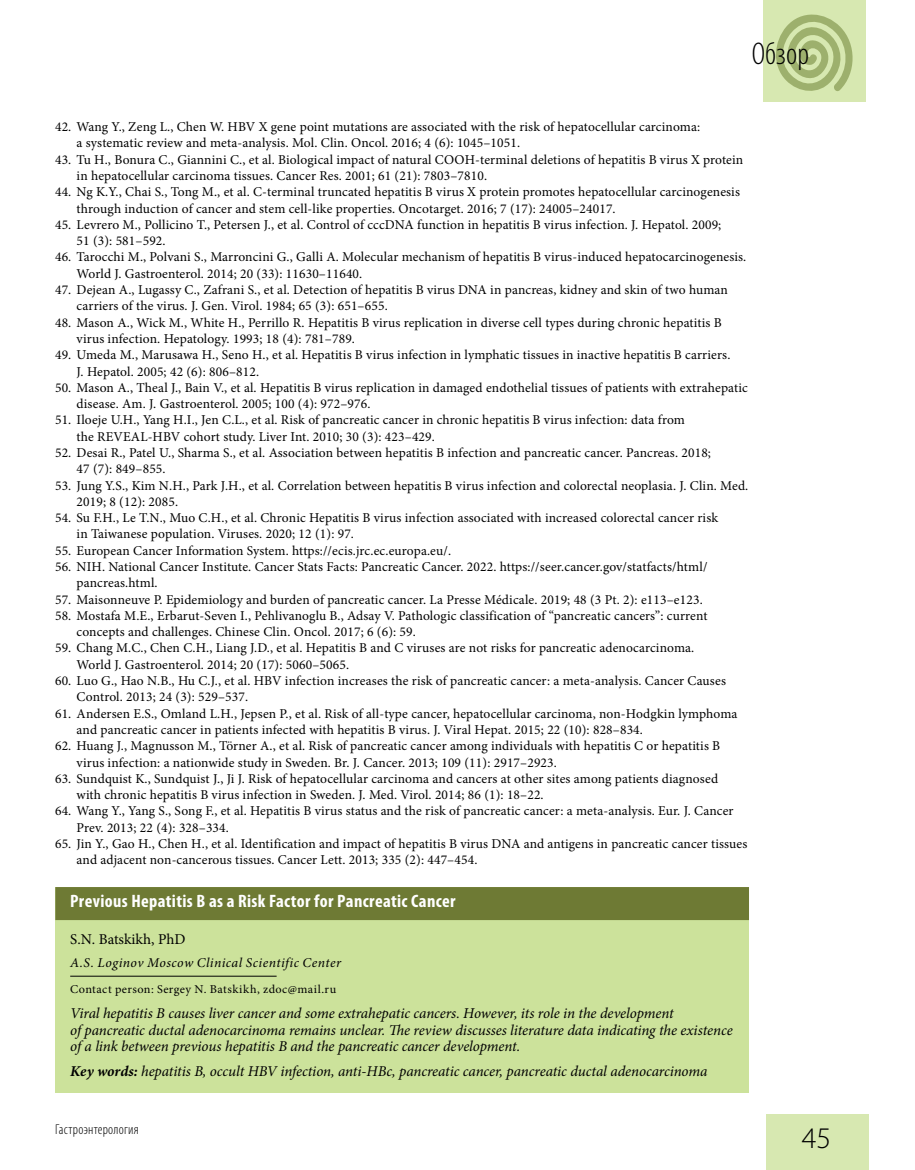
<style>
.page{position:relative;width:915px;height:1170px;background:#fff}
.page>*{position:absolute;margin:0;border:0;box-sizing:border-box;transform-origin:0 0}
.t1{font:300 condensed 31.5px "Myriad Pro";letter-spacing:.005em;color:#000}
.t2{font:300 30px "Myriad Pro";color:#000}
.t3{font:700 condensed 18px "Myriad Pro";letter-spacing:.02em;color:#fff}
.t4{font:italic 15px/16.5px "Minion Pro";letter-spacing:-.005em;color:#000}
.t5{font:15px "Minion Pro";color:#000}
.t6{font:300 condensed 14.25px "Myriad Pro";letter-spacing:.015em;color:#000}
.t7{font:13.5px/16.4px "Minion Pro";letter-spacing:.01em;color:#000}
.t8{font:italic 13.5px "Minion Pro";letter-spacing:.03em;color:#000}
.t9{font:12px "Minion Pro";letter-spacing:.035em;color:#000}
.s1{font-weight:700}
</style>
<div class="page">
<div style="left:765px;top:1113px;width:102px;height:56px;background:#d7e8b1"></div>
<div style="left:763px;top:0;width:102px;height:102px;background:#d7e8b1"></div>
<svg style="left:776px;top:14px;width:77px;height:77px"></svg>
<div style="left:55px;top:887px;width:693px;height:204px;background:#cce29b"></div>
<div style="left:55px;top:887px;width:693px;height:33px;background:#6e7a34"></div>
<hr style="left:70px;top:975px;width:206px;height:1px;background:#000">
<h1 class="t1" style="left:751px;top:35px;width:59px">Обзор</h1>
<p class="t7" style="left:77px;top:119px;width:625px;text-indent:-21px">42. Wang Y., Zeng L., Chen W. HBV X gene point mutations are associated with the risk of hepatocellular carcinoma: a systematic review and meta-analysis. Mol. Clin. Oncol. 2016; 4 (6): 1045–1051.</p>
<p class="t7" style="left:77px;top:151px;width:668px;text-indent:-21px">43. Tu H., Bonura C., Giannini C., et al. Biological impact of natural COOH-terminal deletions of hepatitis B virus X protein in hepatocellular carcinoma tissues. Cancer Res. 2001; 61 (21): 7803–7810.</p>
<p class="t7" style="left:77px;top:184px;width:664px;text-indent:-21px">44. Ng K.Y., Chai S., Tong M., et al. C-terminal truncated hepatitis B virus X protein promotes hepatocellular carcinogenesis through induction of cancer and stem cell-like properties. Oncotarget. 2016; 7 (17): 24005–24017.</p>
<p class="t7" style="left:77px;top:216px;width:646px;text-indent:-21px">45. Levrero M., Pollicino T., Petersen J., et al. Control of cccDNA function in hepatitis B virus infection. J. Hepatol. 2009;<br>51 (3): 581–592.</p>
<p class="t7" style="left:77px;top:249px;width:671px;text-indent:-21px">46. Tarocchi M., Polvani S., Marroncini G., Galli A. Molecular mechanism of hepatitis B virus-induced hepatocarcinogenesis.<br>World J. Gastroenterol. 2014; 20 (33): 11630–11640.</p>
<p class="t7" style="left:77px;top:281px;width:652px;text-indent:-21px">47. Dejean A., Lugassy C., Zafrani S., et al. Detection of hepatitis B virus DNA in pancreas, kidney and skin of two human carriers of the virus. J. Gen. Virol. 1984; 65 (3): 651–655.</p>
<p class="t7" style="left:77px;top:314px;width:646px;text-indent:-21px">48. Mason A., Wick M., White H., Perrillo R. Hepatitis B virus replication in diverse cell types during chronic hepatitis B virus infection. Hepatology. 1993; 18 (4): 781–789.</p>
<p class="t7" style="left:77px;top:347px;width:655px;text-indent:-21px">49. Umeda M., Marusawa H., Seno H., et al. Hepatitis B virus infection in lymphatic tissues in inactive hepatitis B carriers.<br>J. Hepatol. 2005; 42 (6): 806–812.</p>
<p class="t7" style="left:77px;top:379px;width:672px;text-indent:-21px">50. Mason A., Theal J., Bain V., et al. Hepatitis B virus replication in damaged endothelial tissues of patients with extrahepatic disease. Am. J. Gastroenterol. 2005; 100 (4): 972–976.</p>
<p class="t7" style="left:77px;top:412px;width:609px;text-indent:-21px">51. Iloeje U.H., Yang H.I., Jen C.L., et al. Risk of pancreatic cancer in chronic hepatitis B virus infection: data from the REVEAL-HBV cohort study. Liver Int. 2010; 30 (3): 423–429.</p>
<p class="t7" style="left:77px;top:444px;width:635px;text-indent:-21px">52. Desai R., Patel U., Sharma S., et al. Association between hepatitis B infection and pancreatic cancer. Pancreas. 2018;<br>47 (7): 849–855.</p>
<p class="t7" style="left:77px;top:477px;width:673px;text-indent:-21px">53. Jung Y.S., Kim N.H., Park J.H., et al. Correlation between hepatitis B virus infection and colorectal neoplasia. J. Clin. Med.<br>2019; 8 (12): 2085.</p>
<p class="t7" style="left:77px;top:509px;width:642px;text-indent:-21px">54. Su F.H., Le T.N., Muo C.H., et al. Chronic Hepatitis B virus infection associated with increased colorectal cancer risk in Taiwanese population. Viruses. 2020; 12 (1): 97.</p>
<p class="t7" style="left:55px;top:542px;width:397px">55. European Cancer Information System. https://ecis.jrc.ec.europa.eu/.</p>
<p class="t7" style="left:77px;top:558px;width:632px;text-indent:-21px">56. NIH. National Cancer Institute. Cancer Stats Facts: Pancreatic Cancer. 2022. https://seer.cancer.gov/statfacts/html/ pancreas.html.</p>
<p class="t7" style="left:55px;top:591px;width:648px">57. Maisonneuve P. Epidemiology and burden of pancreatic cancer. La Presse Médicale. 2019; 48 (3 Pt. 2): e113–e123.</p>
<p class="t7" style="left:77px;top:607px;width:632px;text-indent:-21px">58. Mostafa M.E., Erbarut-Seven I., Pehlivanoglu B., Adsay V. Pathologic classification of “pancreatic cancers”: current concepts and challenges. Chinese Clin. Oncol. 2017; 6 (6): 59.</p>
<p class="t7" style="left:77px;top:640px;width:619px;text-indent:-21px">59. Chang M.C., Chen C.H., Liang J.D., et al. Hepatitis B and C viruses are not risks for pancreatic adenocarcinoma.<br>World J. Gastroenterol. 2014; 20 (17): 5060–5065.</p>
<p class="t7" style="left:77px;top:672px;width:650px;text-indent:-21px">60. Luo G., Hao N.B., Hu C.J., et al. HBV infection increases the risk of pancreatic cancer: a meta-analysis. Cancer Causes<br>Control. 2013; 24 (3): 529–537.</p>
<p class="t7" style="left:77px;top:705px;width:662px;text-indent:-21px">61. Andersen E.S., Omland L.H., Jepsen P., et al. Risk of all-type cancer, hepatocellular carcinoma, non-Hodgkin lymphoma and pancreatic cancer in patients infected with hepatitis B virus. J. Viral Hepat. 2015; 22 (10): 828–834.</p>
<p class="t7" style="left:77px;top:737px;width:645px;text-indent:-21px">62. Huang J., Magnusson M., Törner A., et al. Risk of pancreatic cancer among individuals with hepatitis C or hepatitis B virus infection: a nationwide study in Sweden. Br. J. Cancer. 2013; 109 (11): 2917–2923.</p>
<p class="t7" style="left:77px;top:770px;width:643px;text-indent:-21px">63. Sundquist K., Sundquist J., Ji J. Risk of hepatocellular carcinoma and cancers at other sites among patients diagnosed with chronic hepatitis B virus infection in Sweden. J. Med. Virol. 2014; 86 (1): 18–22.</p>
<p class="t7" style="left:77px;top:802px;width:658px;text-indent:-21px">64. Wang Y., Yang S., Song F., et al. Hepatitis B virus status and the risk of pancreatic cancer: a meta-analysis. Eur. J. Cancer<br>Prev. 2013; 22 (4): 328–334.</p>
<p class="t7" style="left:77px;top:835px;width:672px;text-indent:-21px">65. Jin Y., Gao H., Chen H., et al. Identification and impact of hepatitis B virus DNA and antigens in pancreatic cancer tissues and adjacent non-cancerous tissues. Cancer Lett. 2013; 335 (2): 447–454.</p>
<h3 class="t3" style="left:70px;top:890px;width:386px">Previous Hepatitis B as a Risk Factor for Pancreatic Cancer</h3>
<p class="t5" style="left:70px;top:928px;width:117px">S.N. Batskikh, PhD</p>
<p class="t8" style="left:70px;top:953px;width:272px">A.S. Loginov Moscow Clinical Scientific Center</p>
<p class="t9" style="left:70px;top:981px;width:267px">Contact person: Sergey N. Batskikh, zdoc@mail.ru</p>
<p class="t4" style="left:70px;top:1005px;width:663px">Viral hepatitis B causes liver cancer and some extrahepatic cancers. However, its role in the development<br>of pancreatic ductal adenocarcinoma remains unclear. The review discusses literature data indicating the existence of a link between previous hepatitis B and the pancreatic cancer development.</p>
<p class="t4" style="left:70px;top:1063px;width:638px"><span class="s1">Key words:</span> hepatitis B, occult HBV infection, anti-HBc, pancreatic cancer, pancreatic ductal adenocarcinoma</p>
<p class="t6" style="left:55px;top:1120px;width:85px">Гастроэнтерология</p>
<h2 class="t2" style="left:801px;top:1120px;width:31px">45</h2>
</div>
